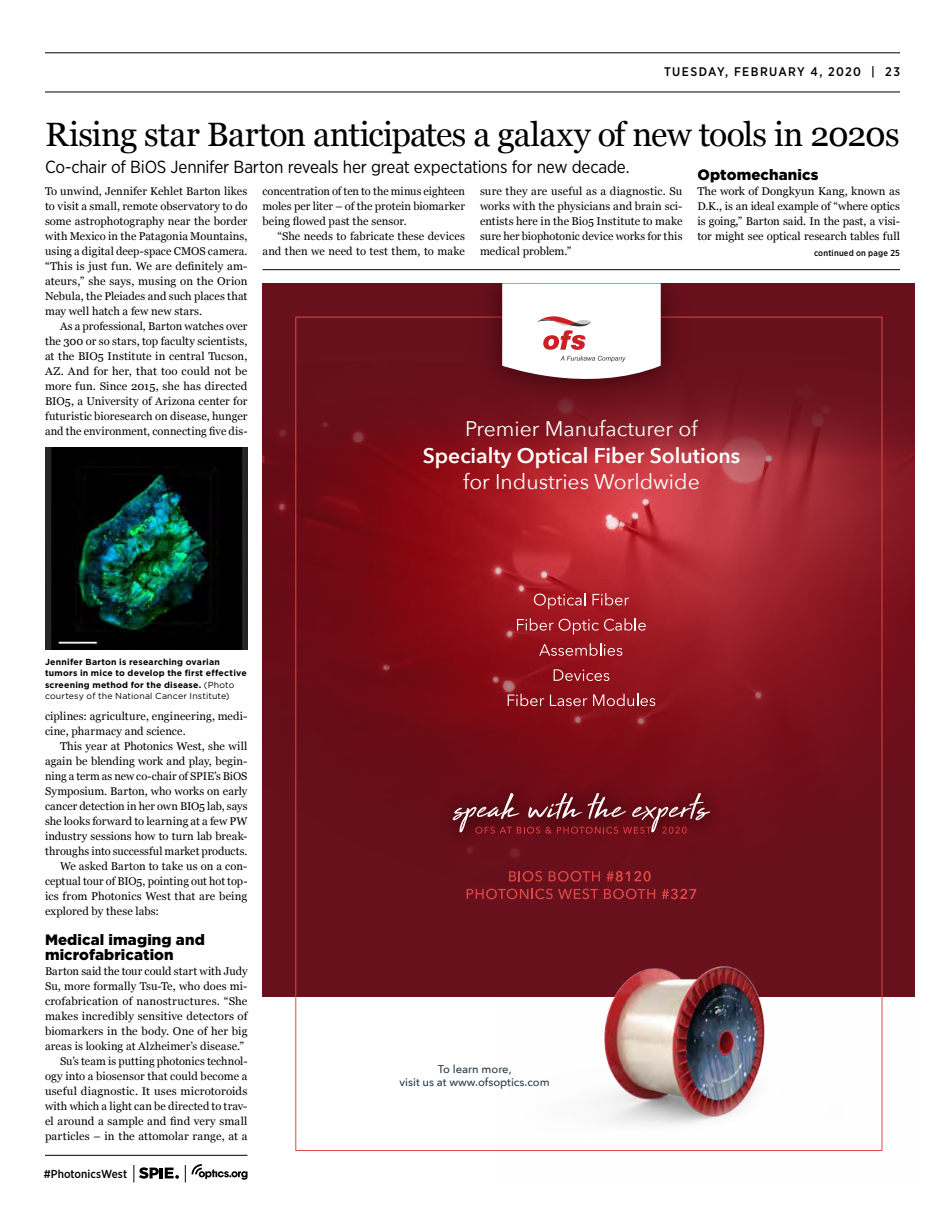
<style>
.page{position:relative;width:945px;height:1215px;background:#fff}
.page>*{position:absolute;margin:0;border:0;box-sizing:border-box;transform-origin:0 0}
.t1{font:33.75px "Georgia";letter-spacing:-.025em;color:#000}
.t2{font:21.12px "Avenir Next";color:#fff}
.t3{font:600 21.12px "Avenir Next";color:#fff}
.t4{font:17.5px "Gotham Narrow";letter-spacing:-.015em;color:#000}
.t5{font:900 15px/15px "Gotham";letter-spacing:.01em;color:#000}
.t6{font:500 12.5px "Gotham Narrow";letter-spacing:.11em;color:#000}
.t7{font:500 11.62px "Gotham Narrow";color:#000}
.t8{font:11.25px/15px "Georgia";letter-spacing:.005em;color:#000;text-align:justify}
.t9{font:500 11.25px/12.9px "Avenir Next";color:#303e49;text-align:center}
.t10{font:700 8.75px/11.2px "Gotham";letter-spacing:.025em;color:#000}
.t11{font:500 8.75px "Gotham Narrow";letter-spacing:.025em;color:#000}
.s1{font-weight:400}
</style>
<div class="page">
<hr style="left:45px;top:52px;width:855px;height:1px;background:#000">
<hr style="left:45px;top:92px;width:855px;height:1px;background:#000">
<hr style="left:45px;top:1155px;width:203px;height:1px;background:#000">
<svg style="left:185px;top:1165px;width:1px;height:18px"></svg>
<svg style="left:192px;top:1164px;width:56px;height:16px"></svg>
<svg style="left:134px;top:1165px;width:45px;height:18px"></svg>
<img style="left:45px;top:448px;width:203px;height:202px">
<hr style="left:262px;top:269px;width:638px;height:1px;background:#000">
<svg style="left:262px;top:459px;width:653px;height:538px;background:#80151f"></svg>
<svg style="left:262px;top:284px;width:653px;height:175px;background:#72141f"></svg>
<svg style="left:534px;top:593px;width:51px;height:16px"></svg>
<svg style="left:593px;top:593px;width:36px;height:13px"></svg>
<svg style="left:517px;top:618px;width:129px;height:16px;background:#ae3d44"></svg>
<svg style="left:539px;top:643px;width:83px;height:13px"></svg>
<svg style="left:554px;top:669px;width:55px;height:12px"></svg>
<svg style="left:508px;top:694px;width:36px;height:12px"></svg>
<svg style="left:550px;top:695px;width:37px;height:11px"></svg>
<svg style="left:593px;top:694px;width:62px;height:12px"></svg>
<svg style="left:509px;top:871px;width:33px;height:11px"></svg>
<svg style="left:549px;top:871px;width:51px;height:11px"></svg>
<svg style="left:607px;top:871px;width:44px;height:11px"></svg>
<svg style="left:467px;top:889px;width:131px;height:10px"></svg>
<svg style="left:604px;top:889px;width:51px;height:10px"></svg>
<svg style="left:662px;top:889px;width:34px;height:10px"></svg>
<img style="left:431px;top:786px;width:7px;height:61px">
<div style="left:438px;top:785px;width:65px;height:74px;background:#670f1a"></div>
<img style="left:455px;top:785px;width:11px;height:59px">
<img style="left:466px;top:785px;width:13px;height:59px">
<img style="left:479px;top:771px;width:55px;height:75px">
<img style="left:506px;top:784px;width:19px;height:60px">
<img style="left:525px;top:782px;width:9px;height:62px">
<img style="left:534px;top:771px;width:32px;height:75px">
<img style="left:541px;top:775px;width:25px;height:70px">
<img style="left:566px;top:771px;width:62px;height:75px">
<img style="left:573px;top:775px;width:68px;height:70px">
<img style="left:590px;top:785px;width:20px;height:59px">
<img style="left:610px;top:785px;width:10px;height:59px">
<img style="left:620px;top:784px;width:47px;height:63px">
<img style="left:629px;top:785px;width:66px;height:74px">
<img style="left:647px;top:785px;width:11px;height:59px">
<img style="left:658px;top:785px;width:9px;height:59px">
<img style="left:667px;top:771px;width:63px;height:75px">
<div style="left:674px;top:786px;width:63px;height:61px;background:#6e0f1a"></div>
<svg style="left:453px;top:793px;width:257px;height:41px;background:#7a2a33"></svg>
<img style="left:495px;top:962px;width:420px;height:190px">
<img style="left:465px;top:284px;width:233px;height:132px">
<svg style="left:502px;top:284px;width:159px;height:112px"></svg>
<p class="t6" style="left:664px;top:64px;width:237px">TUESDAY, FEBRUARY 4, 2020 | 23</p>
<h1 class="t1" style="left:45px;top:109px;width:856px">Rising star Barton anticipates a galaxy of new tools in 2020s</h1>
<h3 class="t4" style="left:45px;top:156px;width:586px">Co-chair of BiOS Jennifer Barton reveals her great expectations for new decade.</h3>
<p class="t8" style="left:45px;top:183px;width:204px">To unwind, Jennifer Kehlet Barton likes to visit a small, remote observatory to do some astrophotography near the border with Mexico in the Patagonia Mountains, using a digital deep-space CMOS camera. “This is just fun. We are definitely am&shy;ateurs,” she says, musing on the Orion Nebula, the Pleiades and such places that may well hatch a few new stars.</p>
<p class="t8" style="left:45px;top:318px;width:204px;text-indent:15px">As a professional, Barton watches over the 300 or so stars, top faculty scientists, at the BIO5 Institute in central Tucson, AZ. And for her, that too could not be more fun. Since 2015, she has directed BIO5, a University of Arizona center for futuristic bioresearch on disease, hunger and the environment, connecting five dis-</p>
<h3 class="t5" style="left:698px;top:167px;width:123px">Optomechanics</h3>
<p class="t8" style="left:698px;top:183px;width:204px">The work of Dongkyun Kang, known as D.K., is an ideal example of “where optics is going,” Barton said. In the past, a visi&shy;tor might see optical research tables full</p>
<p class="t11" style="left:814px;top:248px;width:87px">continued on page 25</p>
<p class="t8" style="left:262px;top:183px;width:204px">concentration of ten to the minus eighteen moles per liter – of the protein biomarker being flowed past the sensor.</p>
<p class="t8" style="left:262px;top:228px;width:204px;text-align:right">“She needs to fabricate these devices and then we need to test them, to make</p>
<p class="t8" style="left:480px;top:183px;width:204px">sure they are useful as a diagnostic. Su works with the physicians and brain sci&shy;entists here in the Bio5 Institute to make sure her biophotonic device works for this medical problem.”</p>
<h2 class="t2" style="left:465px;top:410px;width:234px">Premier Manufacturer of</h2>
<h2 class="t3" style="left:423px;top:437px;width:319px">Specialty Optical Fiber Solutions</h2>
<h2 class="t2" style="left:463px;top:464px;width:238px">for Industries Worldwide</h2>
<p class="t10" style="left:45px;top:656px;width:203px">Jennifer Barton is researching ovarian tumors in mice to develop the first effective screening method for the disease. <span class="s1">(Photo courtesy of the National Cancer Institute)</span></p>
<p class="t8" style="left:45px;top:708px;width:204px">ciplines: agriculture, engineering, medi&shy;cine, pharmacy and science.</p>
<p class="t8" style="left:60px;top:738px;width:189px">This year at Photonics West, she will</p>
<p class="t8" style="left:45px;top:753px;width:204px">again be blending work and play, begin-</p>
<p class="t8" style="left:45px;top:768px;width:204px">ning a term as new co-chair of SPIE’s BiOS</p>
<p class="t8" style="left:45px;top:783px;width:204px">Symposium. Barton, who works on early</p>
<p class="t8" style="left:45px;top:798px;width:204px">cancer detection in her own BIO5 lab, says</p>
<p class="t8" style="left:45px;top:813px;width:204px">she looks forward to learning at a few PW</p>
<p class="t8" style="left:45px;top:828px;width:204px">industry sessions how to turn lab break-</p>
<p class="t8" style="left:45px;top:843px;width:204px">throughs into successful market products.</p>
<p class="t8" style="left:60px;top:858px;width:189px">We asked Barton to take us on a con-</p>
<p class="t8" style="left:45px;top:873px;width:204px">ceptual tour of BIO5, pointing out hot top-</p>
<p class="t8" style="left:45px;top:888px;width:204px">ics from Photonics West that are being</p>
<p class="t8" style="left:45px;top:903px;width:116px">explored by these labs:</p>
<h3 class="t5" style="left:45px;top:932px;width:161px">Medical imaging and microfabrication</h3>
<p class="t8" style="left:45px;top:963px;width:204px;text-align:right">Barton said the tour could start with Judy Su, more formally Tsu-Te, who does mi&shy;crofabrication of nanostructures. “She makes incredibly sensitive detectors of biomarkers in the body. One of her big areas is looking at Alzheimer’s disease.” Su’s team is putting photonics technol&shy;ogy into a biosensor that could become a useful diagnostic. It uses microtoroids with which a light can be directed to trav&shy;el around a sample and find very small particles – in the attomolar range, at a</p>
<p class="t7" style="left:44px;top:1166px;width:85px">#PhotonicsWest</p>
<p class="t9" style="left:400px;top:1062px;width:152px">To learn more,<br>visit us at www.ofsoptics.com</p>
</div>
